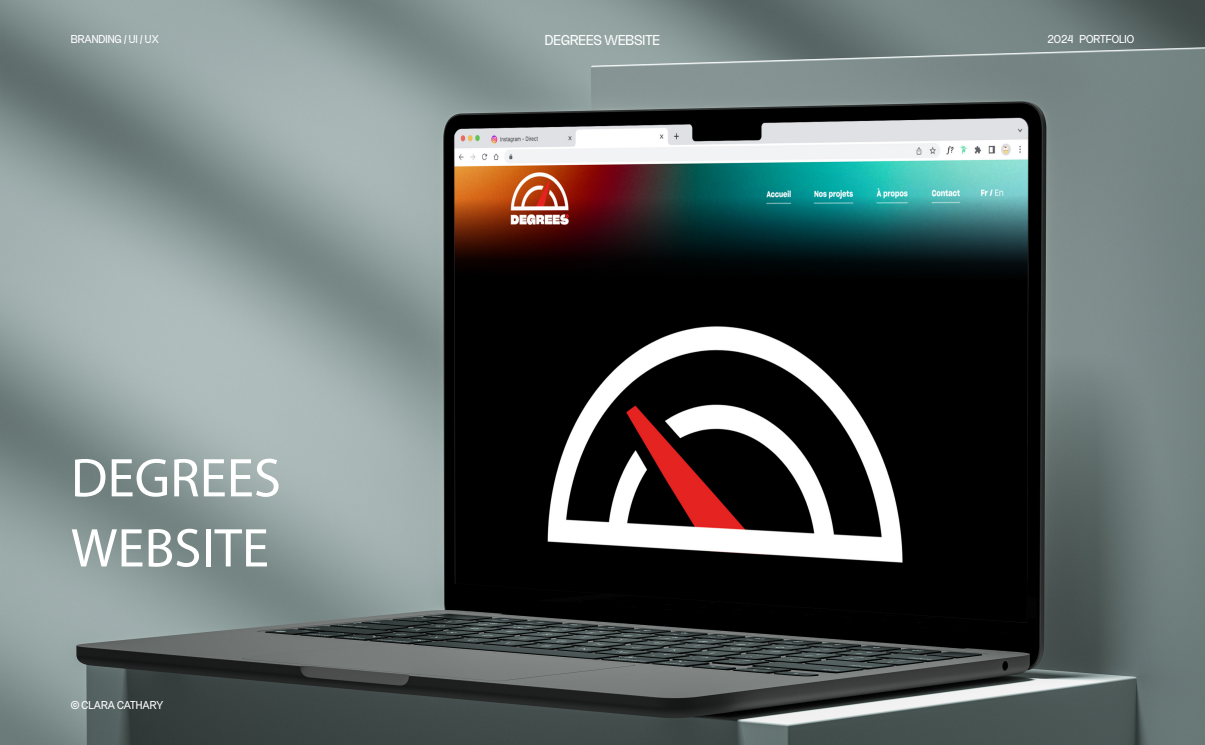
<style>
.page{position:relative;width:1205px;height:745px;background:#fff}
.page>*{position:absolute;margin:0;border:0;box-sizing:border-box;transform-origin:0 0}
.t1{font:55px "Myriad Pro";color:#fff}
.t2{font:12.5px "Brulia Display";color:#fff}
.t3{font:10px "Brulia Text";color:#fff}
</style>
<div class="page">
<img style="left:0;top:0;width:1205px;height:744px">
<p class="t3" style="left:71px;top:32px;width:89px">BRANDING / UI / UX</p>
<p class="t2" style="left:545px;top:32px;width:117px">DEGREES WEBSITE</p>
<p class="t3" style="left:1047px;top:32px;width:88px">2024 PORTFOLIO</p>
<p class="t1" style="left:71px;top:443px;width:212px">DEGREES</p>
<p class="t1" style="left:71px;top:513px;width:200px">WEBSITE</p>
<p class="t3" style="left:71px;top:697px;width:94px">© CLARA CATHARY</p>
</div>
